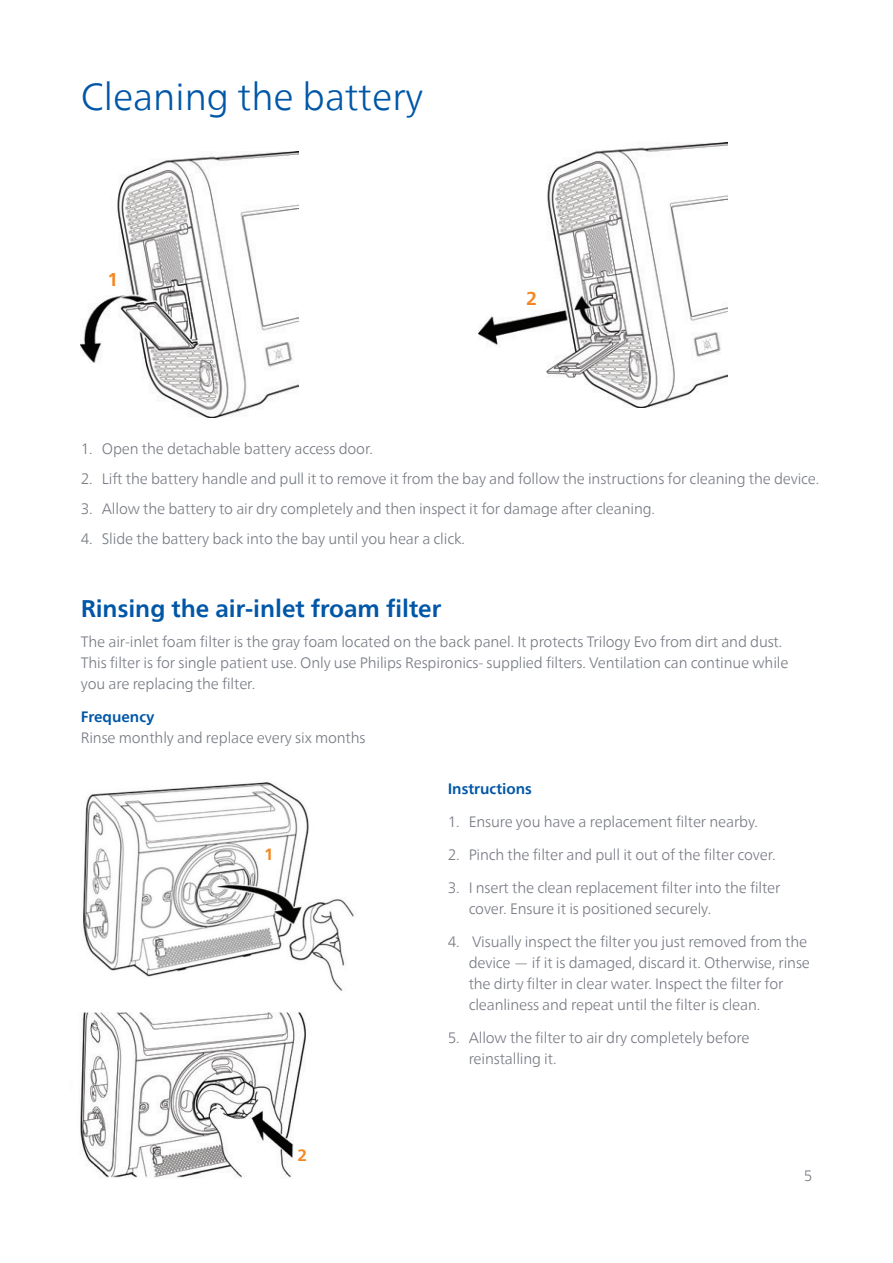
<style>
.page{position:relative;width:893px;height:1263px;background:#fff}
.page>*{position:absolute;margin:0;border:0;box-sizing:border-box;transform-origin:0 0}
.t1{font:300 37.5px "Neue Frutiger World";color:#0157a7}
.t2{font:700 24px "Neue Frutiger World";color:#0157a7}
.t3{font:700 18.45px "Neue Frutiger World";color:#f58520}
.t4{font:700 16.2px "Neue Frutiger World";color:#f58520}
.t5{font:300 15px/21px "Neue Frutiger World";letter-spacing:-.01em;color:#777b83}
.t6{font:700 15px "Neue Frutiger World";color:#0157a7}
.s1{font-weight:700;color:#0157a7}
</style>
<div class="page">
<img style="left:81px;top:151px;width:217px;height:267px">
<img style="left:478px;top:142px;width:249px;height:265px">
<img style="left:80px;top:1012px;width:226px;height:166px">
<img style="left:83px;top:782px;width:271px;height:209px">
<p class="t1" style="left:81px;top:67px;width:344px">Cleaning the battery</p>
<p class="t3" style="left:108px;top:263px;width:13px">1</p>
<p class="t3" style="left:526px;top:282px;width:13px">2</p>
<p class="t5" style="left:81px;top:438px;width:294px">1. Open the detachable battery access door.</p>
<p class="t5" style="left:81px;top:468px;width:740px">2. Lift the battery handle and pull it to remove it from the bay and follow the instructions for cleaning the device.</p>
<p class="t5" style="left:81px;top:498px;width:576px">3. Allow the battery to air dry completely and then inspect it for damage after cleaning.</p>
<p class="t5" style="left:81px;top:528px;width:386px">4. Slide the battery back into the bay until you hear a click.</p>
<p class="t2" style="left:81px;top:587px;width:362px">Rinsing the air-inlet froam filter</p>
<p class="t5" style="left:81px;top:631px;width:709px">The air-inlet foam filter is the gray foam located on the back panel. It protects Trilogy Evo from dirt and dust.<br>This filter is for single patient use. Only use Philips Respironics- supplied filters. Ventilation can continue while you are replacing the filter.</p>
<p class="t5" style="left:81px;top:706px;width:286px"><span class="s1">Frequency<br></span>Rinse monthly and replace every six months</p>
<p class="t6" style="left:448px;top:776px;width:86px">Instructions</p>
<p class="t5" style="left:448px;top:811px;width:312px">1. Ensure you have a replacement filter nearby.</p>
<p class="t5" style="left:448px;top:844px;width:330px">2. Pinch the filter and pull it out of the filter cover.</p>
<p class="t5" style="left:469px;top:877px;width:313px;text-indent:-21px">3. I nsert the clean replacement filter into the filter cover. Ensure it is positioned securely.</p>
<p class="t5" style="left:469px;top:931px;width:343px;text-indent:-21px">4. Visually inspect the filter you just removed from the device — if it is damaged, discard it. Otherwise, rinse the dirty filter in clear water. Inspect the filter for cleanliness and repeat until the filter is clean.</p>
<p class="t5" style="left:469px;top:1027px;width:282px;text-indent:-21px">5. Allow the filter to air dry completely before reinstalling it.</p>
<p class="t4" style="left:264px;top:840px;width:11px">1</p>
<p class="t4" style="left:298px;top:1141px;width:11px">2</p>
<p class="t5" style="left:804px;top:1166px;width:10px">5</p>
</div>
